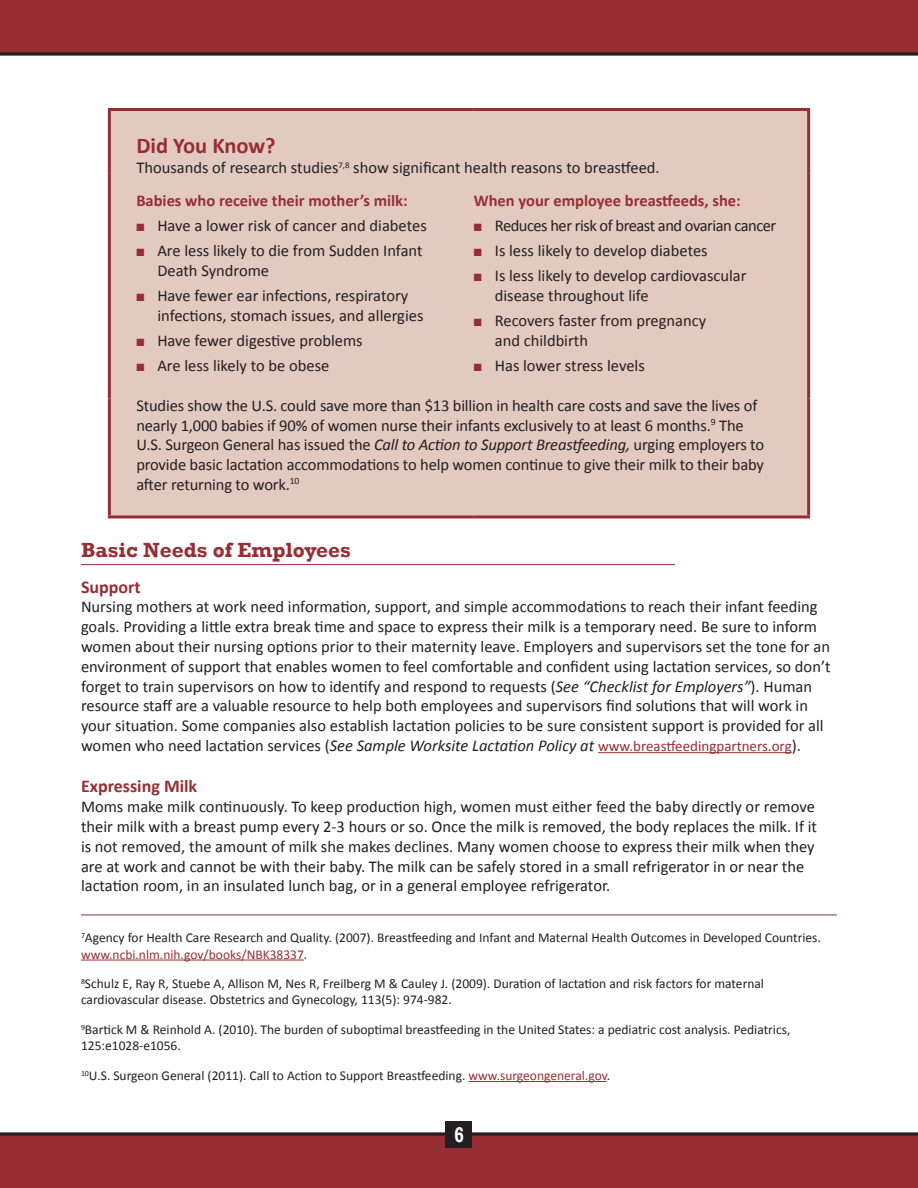
<style>
.page{position:relative;width:918px;height:1188px;background:#fff}
.page>*{position:absolute;margin:0;border:0;box-sizing:border-box;transform-origin:0 0}
.t1{font:700 22.5px "Calibri";color:#962e34}
.t2{font:700 21.75px "Rockwell";color:#fff;scale:.83 1}
.t3{font:700 21px "Rockwell";color:#962e34}
.t4{font:700 18px "Calibri";color:#962e34}
.t5{font:16.5px/19.8px "Calibri";color:#231f20}
.t6{font:16.5px "Calibri";letter-spacing:-.03em;color:#231f20}
.t7{font:700 16.5px "Calibri";color:#962e34}
.t8{font:13.5px/16.2px "Calibri";color:#231f20}
.s1{font-weight:700;color:#962e34}
.s2{color:#962e34}
.s3{font-style:italic}
.s4{font-size:15px;color:#962e34}
</style>
<div class="page">
<div style="left:0;top:1134px;width:918px;height:54px;background:#962e34"></div>
<div style="left:0;top:0;width:918px;height:54px;background:#962e34"></div>
<svg style="left:0;top:52px;width:918px;height:4px;background:#433537"></svg>
<svg style="left:0;top:1132px;width:918px;height:4px;background:#423536"></svg>
<div style="left:446px;top:1121px;width:26px;height:27px;background:#231f20"></div>
<hr style="left:81px;top:564px;width:594px;height:1px;background:#962e34">
<hr style="left:598px;top:752px;width:194px;height:1px;background:#962e34">
<div style="left:111px;top:111px;width:696px;height:404px;background:#e3cac1"></div>
<hr style="left:108px;top:108px;width:366px;height:3px;background:#962e34">
<hr style="left:108px;top:111px;width:3px;height:62px;background:#962e34">
<hr style="left:474px;top:108px;width:336px;height:3px;background:#962e34">
<hr style="left:807px;top:111px;width:3px;height:62px;background:#962e34">
<hr style="left:108px;top:173px;width:3px;height:225px;background:#962e34">
<hr style="left:807px;top:173px;width:3px;height:225px;background:#962e34">
<hr style="left:108px;top:398px;width:3px;height:117px;background:#962e34">
<hr style="left:807px;top:398px;width:3px;height:117px;background:#962e34">
<hr style="left:108px;top:515px;width:366px;height:3px;background:#962e34">
<hr style="left:474px;top:515px;width:336px;height:3px;background:#962e34">
<hr style="left:81px;top:915px;width:756px;height:1px;background:#962e34">
<hr style="left:81px;top:960px;width:223px;height:1px;background:#962e34">
<hr style="left:468px;top:1081px;width:139px;height:1px;background:#962e34">
<h1 class="t1" style="left:136px;top:132px;width:141px">Did You Know?</h1>
<p class="t5" style="left:136px;top:151px;width:525px;line-height:32.5px">Thousands of research studies<sup>7,8</sup> show significant health reasons to breastfeed.<br><span class="s1">Babies who receive their mother’s milk:</span></p>
<p class="t5" style="left:136px;top:216px;width:292px"><span class="s2">■</span> Have a lower risk of cancer and diabetes</p>
<p class="t5" style="left:157px;top:241px;width:267px;text-indent:-21px"><span class="s2">■</span> Are less likely to die from Sudden Infant<br>Death Syndrome</p>
<p class="t5" style="left:157px;top:286px;width:268px;text-indent:-21px"><span class="s2">■</span> Have fewer ear infections, respiratory infections, stomach issues, and allergies</p>
<p class="t5" style="left:136px;top:331px;width:228px"><span class="s2">■</span> Have fewer digestive problems</p>
<p class="t5" style="left:136px;top:356px;width:195px"><span class="s2">■</span> Are less likely to be obese</p>
<p class="t7" style="left:474px;top:190px;width:268px">When your employee breastfeeds, she:</p>
<p class="t6" style="left:474px;top:215px;width:304px"><span class="s2">■</span> Reduces her risk of breast and ovarian cancer</p>
<p class="t5" style="left:474px;top:241px;width:235px"><span class="s2">■</span> Is less likely to develop diabetes</p>
<p class="t5" style="left:495px;top:266px;width:253px;text-indent:-21px"><span class="s2">■</span> Is less likely to develop cardiovascular disease throughout life</p>
<p class="t5" style="left:495px;top:311px;width:213px;text-indent:-21px"><span class="s2">■</span> Recovers faster from pregnancy and childbirth</p>
<p class="t5" style="left:474px;top:356px;width:172px"><span class="s2">■</span> Has lower stress levels</p>
<p class="t5" style="left:136px;top:395px;width:629px">Studies show the U.S. could save more than $13 billion in health care costs and save the lives of nearly 1,000 babies if 90% of women nurse their infants exclusively to at least 6 months.<sup>9</sup> The U.S. Surgeon General has issued the <span class="s3">Call to Action to Support Breastfeeding,</span> urging employers to provide basic lactation accommodations to help women continue to give their milk to their baby after returning to work.<sup>10</sup></p>
<p class="t3" style="left:81px;top:538px;width:271px">Basic Needs of Employees</p>
<p class="t4" style="left:81px;top:575px;width:61px">Support</p>
<p class="t5" style="left:81px;top:597px;width:751px">Nursing mothers at work need information, support, and simple accommodations to reach their infant feeding goals. Providing a little extra break time and space to express their milk is a temporary need. Be sure to inform women about their nursing options prior to their maternity leave. Employers and supervisors set the tone for an environment of support that enables women to feel comfortable and confident using lactation services, so don’t forget to train supervisors on how to identify and respond to requests (<span class="s3">See “Checklist for Employers”</span>). Human resource staff are a valuable resource to help both employees and supervisors find solutions that will work in your situation. Some companies also establish lactation policies to be sure consistent support is provided for all women who need lactation services (<span class="s3">See Sample Worksite Lactation Policy at</span> <span class="s4">www.breastfeedingpartners.org</span>).</p>
<p class="t4" style="left:81px;top:775px;width:118px">Expressing Milk</p>
<p class="t5" style="left:81px;top:797px;width:738px">Moms make milk continuously. To keep production high, women must either feed the baby directly or remove their milk with a breast pump every 2-3 hours or so. Once the milk is removed, the body replaces the milk. If it is not removed, the amount of milk she makes declines. Many women choose to express their milk when they are at work and cannot be with their baby. The milk can be safely stored in a small refrigerator in or near the lactation room, in an insulated lunch bag, or in a general employee refrigerator.</p>
<p class="t8" style="left:81px;top:930px;width:741px"><sup>7</sup>Agency for Health Care Research and Quality. (2007). Breastfeeding and Infant and Maternal Health Outcomes in Developed Countries. <span class="s2">www.ncbi.nlm.nih.gov/books/NBK38337</span>.</p>
<p class="t8" style="left:81px;top:976px;width:685px"><sup>8</sup>Schulz E, Ray R, Stuebe A, Allison M, Nes R, Freilberg M &amp; Cauley J. (2009). Duration of lactation and risk factors for maternal cardiovascular disease. Obstetrics and Gynecology, 113(5): 974-982.</p>
<p class="t8" style="left:81px;top:1022px;width:711px"><sup>9</sup>Bartick M &amp; Reinhold A. (2010). The burden of suboptimal breastfeeding in the United States: a pediatric cost analysis. Pediatrics,<br>125:e1028-e1056.</p>
<p class="t8" style="left:81px;top:1067px;width:531px"><sup>10</sup>U.S. Surgeon General (2011). Call to Action to Support Breastfeeding. <span class="s2">www.surgeongeneral.gov</span>.</p>
<h2 class="t2" style="left:454px;top:1121px;width:13px">6</h2>
</div>
